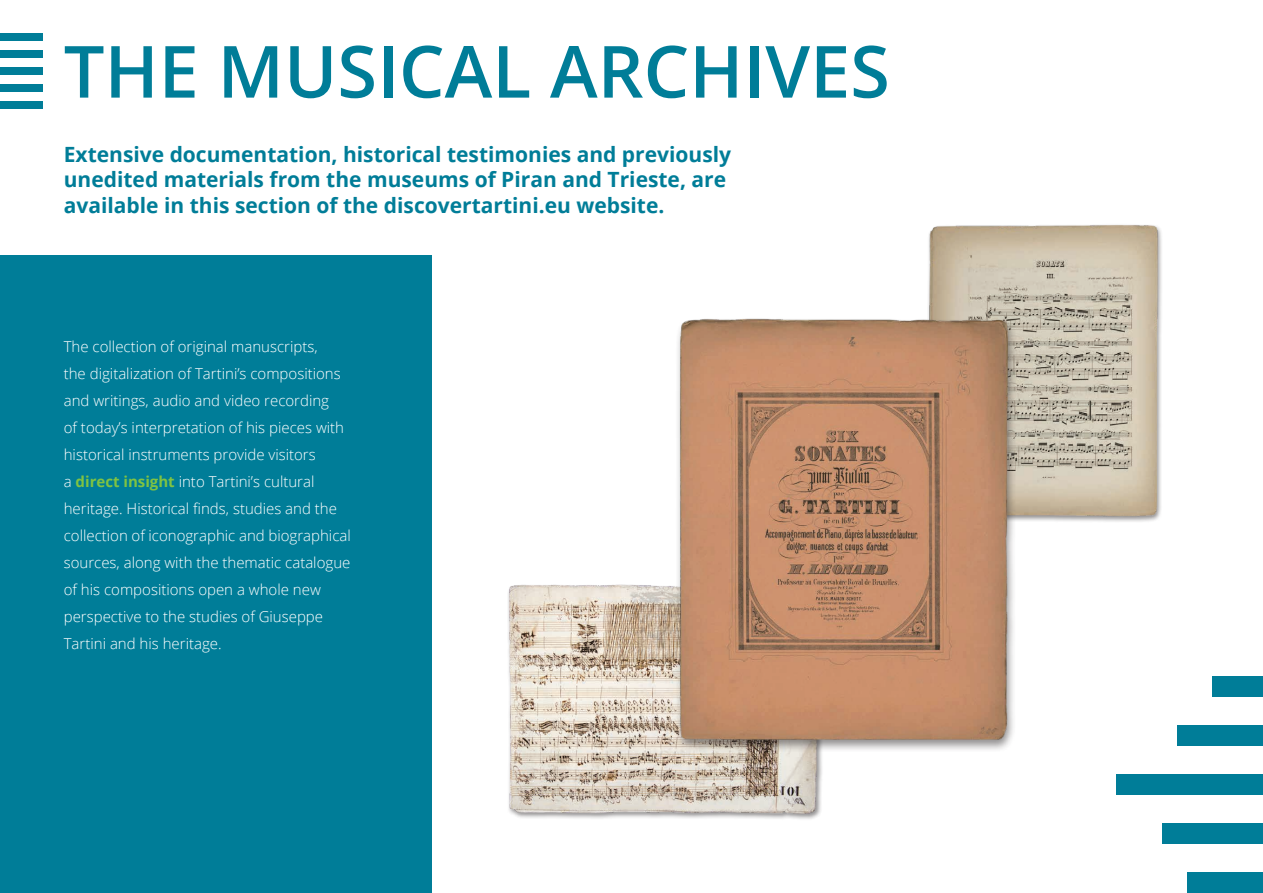
<style>
.page{position:relative;width:1263px;height:893px;background:#fff}
.page>*{position:absolute;margin:0;border:0;box-sizing:border-box;transform-origin:0 0}
.t1{font:600 72px "Open Sans";color:#007d98}
.t2{font:700 21px/25.2px "Open Sans";color:#007d98}
.t3{font:300 15px/27px "Open Sans";color:#fff}
.s1{font-weight:700;color:#80c342}
</style>
<div class="page">
<div style="left:0;top:255px;width:432px;height:638px;background:#007d98"></div>
<div style="left:0;top:50px;width:43px;height:8px;background:#007d98"></div>
<div style="left:0;top:68px;width:43px;height:7px;background:#007d98"></div>
<div style="left:0;top:85px;width:43px;height:7px;background:#007d98"></div>
<div style="left:0;top:33px;width:43px;height:8px;background:#007d98"></div>
<div style="left:0;top:102px;width:43px;height:7px;background:#007d98"></div>
<img style="left:508px;top:584px;width:314px;height:235px">
<img style="left:928px;top:224px;width:234px;height:298px">
<img style="left:664px;top:310px;width:355px;height:448px">
<div style="left:1177px;top:725px;width:86px;height:21px;background:#007d98"></div>
<div style="left:1116px;top:774px;width:147px;height:21px;background:#007d98"></div>
<div style="left:1163px;top:823px;width:100px;height:21px;background:#007d98"></div>
<div style="left:1213px;top:676px;width:50px;height:21px;background:#007d98"></div>
<div style="left:1187px;top:872px;width:76px;height:21px;background:#007d98"></div>
<h1 class="t1" style="left:64px;top:22px;width:827px">THE MUSICAL ARCHIVES</h1>
<h2 class="t2" style="left:64px;top:141px;width:669px">Extensive documentation, historical testimonies and previously unedited materials from the museums of Piran and Trieste, are available in this section of the discovertartini.eu website.</h2>
<p class="t3" style="left:64px;top:332px;width:289px">The collection of original manuscripts,<br>the digitalization of Tartini’s compositions and writings, audio and video recording<br>of today’s interpretation of his pieces with historical instruments provide visitors<br>a <span class="s1">direct insight</span> into Tartini’s cultural heritage. Historical finds, studies and the collection of iconographic and biographical sources, along with the thematic catalogue of his compositions open a whole new perspective to the studies of Giuseppe Tartini and his heritage.</p>
</div>
